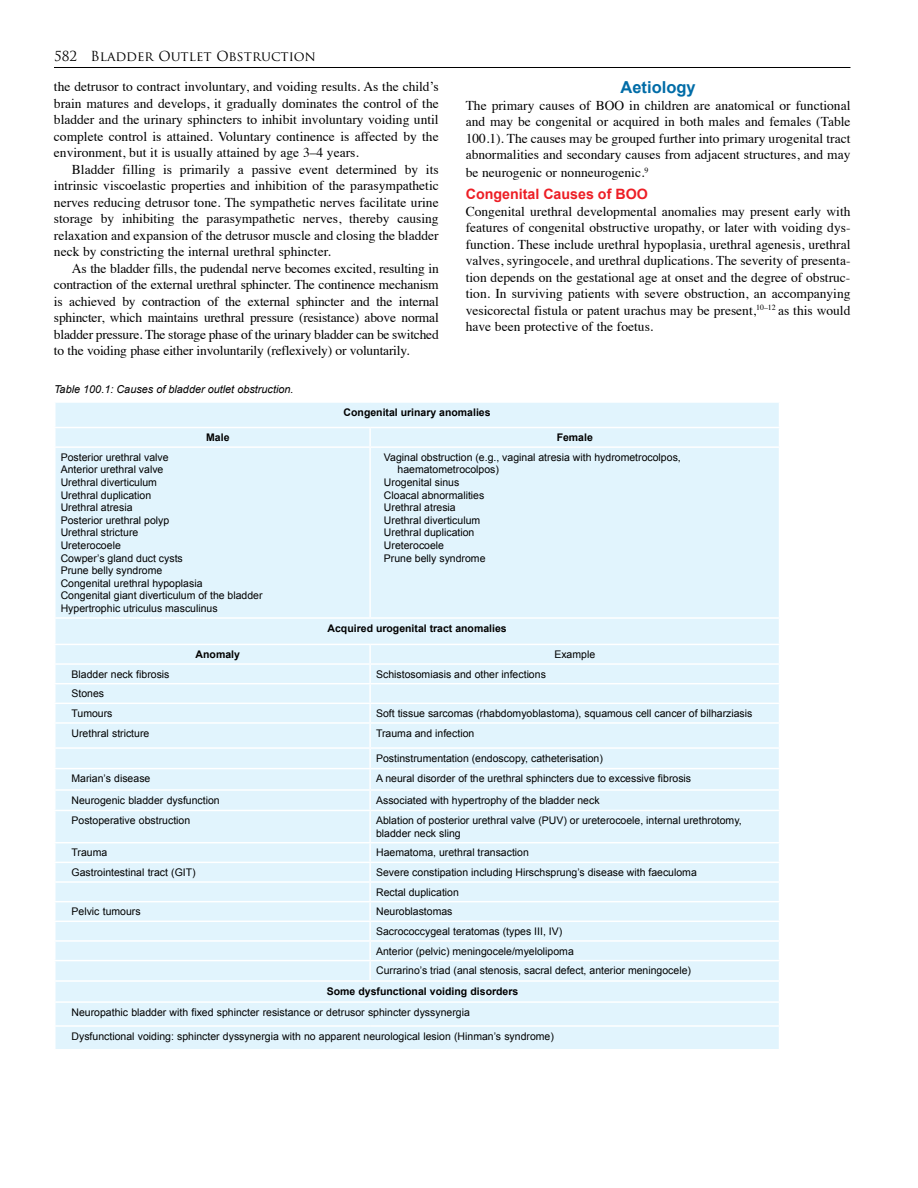
<style>
.page{position:relative;width:918px;height:1188px;background:#fff}
.page>*{position:absolute;margin:0;border:0;box-sizing:border-box;transform-origin:0 0}
.t1{font:700 16.5px "Arial";color:#006ca7}
.t2{font:700 14.25px "Arial";color:#ed1e25}
.t3{font:13.5px/16.5px "Times";color:#000;text-align:justify}
.t4{font:13.5px "Trajan Pro";color:#000}
.t5{font:italic 10.8px "Arial";color:#000}
.t6{font:10.5px/12.6px "Arial";color:#000}
.t7{font:700 10.5px "Arial";color:#000}
</style>
<div class="page">
<hr style="left:54px;top:67px;width:796px;height:1px;background:#000">
<div style="left:56px;top:403px;width:723px;height:646px;background:#e1f4fd"></div>
<hr style="left:54px;top:427px;width:316px;height:1px;background:#fff">
<svg style="left:55px;top:428px;width:1px;height:18px"></svg>
<hr style="left:370px;top:427px;width:410px;height:1px;background:#fff">
<svg style="left:369px;top:428px;width:2px;height:18px"></svg>
<hr style="left:54px;top:446px;width:316px;height:2px;background:#fff">
<hr style="left:370px;top:446px;width:410px;height:2px;background:#fff">
<hr style="left:369px;top:448px;width:2px;height:169px;background:#fff">
<hr style="left:54px;top:617px;width:316px;height:2px;background:#fff">
<hr style="left:370px;top:617px;width:410px;height:2px;background:#fff">
<hr style="left:54px;top:644px;width:316px;height:1px;background:#fff">
<hr style="left:370px;top:644px;width:410px;height:1px;background:#fff">
<hr style="left:54px;top:663px;width:316px;height:2px;background:#fff">
<hr style="left:370px;top:663px;width:410px;height:2px;background:#fff">
<hr style="left:54px;top:683px;width:316px;height:1px;background:#fff">
<hr style="left:370px;top:683px;width:410px;height:1px;background:#fff">
<hr style="left:54px;top:703px;width:316px;height:1px;background:#fff">
<svg style="left:55px;top:645px;width:1px;height:77px"></svg>
<hr style="left:370px;top:703px;width:410px;height:1px;background:#fff">
<svg style="left:369px;top:645px;width:2px;height:77px"></svg>
<hr style="left:54px;top:722px;width:316px;height:2px;background:#fff">
<hr style="left:370px;top:722px;width:410px;height:2px;background:#fff">
<hr style="left:369px;top:724px;width:2px;height:23px;background:#fff">
<hr style="left:54px;top:747px;width:316px;height:2px;background:#fff">
<svg style="left:55px;top:749px;width:1px;height:19px"></svg>
<hr style="left:370px;top:747px;width:410px;height:2px;background:#fff">
<svg style="left:369px;top:749px;width:2px;height:19px"></svg>
<hr style="left:54px;top:768px;width:316px;height:1px;background:#fff">
<hr style="left:370px;top:768px;width:410px;height:1px;background:#fff">
<hr style="left:369px;top:769px;width:2px;height:20px;background:#fff">
<hr style="left:54px;top:789px;width:316px;height:2px;background:#fff">
<svg style="left:55px;top:791px;width:1px;height:19px"></svg>
<hr style="left:370px;top:789px;width:410px;height:2px;background:#fff">
<svg style="left:369px;top:791px;width:2px;height:19px"></svg>
<hr style="left:54px;top:810px;width:316px;height:1px;background:#fff">
<hr style="left:370px;top:810px;width:410px;height:1px;background:#fff">
<hr style="left:369px;top:811px;width:2px;height:31px;background:#fff">
<hr style="left:54px;top:842px;width:316px;height:1px;background:#fff">
<hr style="left:370px;top:842px;width:410px;height:1px;background:#fff">
<hr style="left:54px;top:862px;width:316px;height:1px;background:#fff">
<hr style="left:370px;top:862px;width:410px;height:1px;background:#fff">
<hr style="left:54px;top:881px;width:316px;height:2px;background:#fff">
<hr style="left:370px;top:881px;width:410px;height:2px;background:#fff">
<hr style="left:54px;top:901px;width:316px;height:1px;background:#fff">
<hr style="left:370px;top:901px;width:410px;height:1px;background:#fff">
<hr style="left:54px;top:921px;width:316px;height:1px;background:#fff">
<hr style="left:370px;top:921px;width:410px;height:1px;background:#fff">
<hr style="left:54px;top:940px;width:316px;height:2px;background:#fff">
<hr style="left:370px;top:940px;width:410px;height:2px;background:#fff">
<hr style="left:54px;top:960px;width:316px;height:1px;background:#fff">
<hr style="left:370px;top:960px;width:410px;height:1px;background:#fff">
<svg style="left:369px;top:843px;width:2px;height:137px"></svg>
<hr style="left:54px;top:980px;width:316px;height:2px;background:#fff">
<svg style="left:55px;top:843px;width:1px;height:158px"></svg>
<hr style="left:370px;top:980px;width:410px;height:2px;background:#fff">
<hr style="left:54px;top:1001px;width:316px;height:2px;background:#fff">
<hr style="left:370px;top:1001px;width:410px;height:2px;background:#fff">
<hr style="left:54px;top:1025px;width:316px;height:2px;background:#fff">
<hr style="left:370px;top:1025px;width:410px;height:2px;background:#fff">
<p class="t4" style="left:54px;top:48px;width:263px">582 Bladder Outlet Obstruction</p>
<p class="t3" style="left:54px;top:77px;width:386px">the detrusor to contract involuntary, and voiding results. As the child’s brain matures and develops, it gradually dominates the control of the bladder and the urinary sphincters to inhibit involuntary voiding until complete control is attained. Voluntary continence is affected by the environment, but it is usually attained by age 3–4 years.</p>
<p class="t3" style="left:54px;top:160px;width:386px;text-indent:18px">Bladder filling is primarily a passive event determined by its intrinsic viscoelastic properties and inhibition of the parasympathetic nerves reducing detrusor tone. The sympathetic nerves facilitate urine storage by inhibiting the parasympathetic nerves, thereby causing relaxation and expansion of the detrusor muscle and closing the bladder neck by constricting the internal urethral sphincter.</p>
<p class="t3" style="left:54px;top:259px;width:386px;text-indent:18px">As the bladder fills, the pudendal nerve becomes excited, resulting in contraction of the external urethral sphincter. The continence mechanism is achieved by contraction of the external sphincter and the internal sphincter, which maintains urethral pressure (resistance) above normal bladder pressure. The storage phase of the urinary bladder can be switched to the voiding phase either involuntarily (reflexively) or voluntarily.</p>
<p class="t5" style="left:54px;top:382px;width:241px">Table 100.1: Causes of bladder outlet obstruction.</p>
<p class="t1" style="left:621px;top:76px;width:77px">Aetiology</p>
<p class="t3" style="left:466px;top:96px;width:386px">The primary causes of BOO in children are anatomical or functional and may be congenital or acquired in both males and females (Table 100.1). The causes may be grouped further into primary urogenital tract abnormalities and secondary causes from adjacent structures, and may</p>
<p class="t3" style="left:466px;top:163px;width:184px">be neurogenic or nonneurogenic.<sup>9</sup></p>
<p class="t2" style="left:466px;top:185px;width:184px">Congenital Causes of BOO</p>
<p class="t3" style="left:466px;top:202px;width:386px">Congenital urethral developmental anomalies may present early with features of congenital obstructive uropathy, or later with voiding dys&shy;function. These include urethral hypoplasia, urethral agenesis, urethral valves, syringocele, and urethral duplications. The severity of presenta&shy;tion depends on the gestational age at onset and the degree of obstruc&shy;tion. In surviving patients with severe obstruction, an accompanying vesicorectal fistula or patent urachus may be present,<sup>10–12</sup> as this would have been protective of the foetus.</p>
<p class="t7" style="left:344px;top:405px;width:149px">Congenital urinary anomalies</p>
<p class="t7" style="left:206px;top:431px;width:25px">Male</p>
<p class="t7" style="left:557px;top:431px;width:38px">Female</p>
<p class="t6" style="left:61px;top:451px;width:203px">Posterior urethral valve<br>Anterior urethral valve<br>Urethral diverticulum<br>Urethral duplication<br>Urethral atresia<br>Posterior urethral polyp<br>Urethral stricture<br>Ureterocoele<br>Cowper’s gland duct cysts<br>Prune belly syndrome<br>Congenital urethral hypoplasia<br>Congenital giant diverticulum of the bladder<br>Hypertrophic utriculus masculinus</p>
<p class="t6" style="left:384px;top:451px;width:298px">Vaginal obstruction (e.g., vaginal atresia with hydrometrocolpos,</p>
<p class="t6" style="left:397px;top:464px;width:103px">haematometrocolpos)</p>
<p class="t6" style="left:384px;top:476px;width:77px">Urogenital sinus</p>
<p class="t6" style="left:384px;top:489px;width:102px">Cloacal abnormalities</p>
<p class="t6" style="left:384px;top:501px;width:73px">Urethral atresia</p>
<p class="t6" style="left:384px;top:514px;width:98px">Urethral diverticulum</p>
<p class="t6" style="left:384px;top:527px;width:92px">Urethral duplication</p>
<p class="t6" style="left:384px;top:539px;width:62px">Ureterocoele</p>
<p class="t6" style="left:384px;top:552px;width:103px">Prune belly syndrome</p>
<p class="t7" style="left:328px;top:621px;width:181px">Acquired urogenital tract anomalies</p>
<p class="t7" style="left:196px;top:647px;width:46px">Anomaly</p>
<p class="t6" style="left:554px;top:648px;width:42px">Example</p>
<p class="t6" style="left:72px;top:668px;width:100px">Bladder neck fibrosis</p>
<p class="t6" style="left:376px;top:668px;width:171px">Schistosomiasis and other infections</p>
<p class="t6" style="left:72px;top:684px;width:43px;line-height:19.6px">Stones<br>Tumours</p>
<p class="t6" style="left:376px;top:707px;width:378px">Soft tissue sarcomas (rhabdomyoblastoma), squamous cell cancer of bilharziasis</p>
<p class="t6" style="left:72px;top:727px;width:79px">Urethral stricture</p>
<p class="t6" style="left:376px;top:727px;width:100px">Trauma and infection</p>
<p class="t6" style="left:376px;top:752px;width:228px">Postinstrumentation (endoscopy, catheterisation)</p>
<p class="t6" style="left:72px;top:772px;width:80px">Marian’s disease</p>
<p class="t6" style="left:376px;top:772px;width:317px">A neural disorder of the urethral sphincters due to excessive fibrosis</p>
<p class="t6" style="left:72px;top:794px;width:150px">Neurogenic bladder dysfunction</p>
<p class="t6" style="left:376px;top:794px;width:225px">Associated with hypertrophy of the bladder neck</p>
<p class="t6" style="left:72px;top:814px;width:120px">Postoperative obstruction</p>
<p class="t6" style="left:376px;top:814px;width:367px">Ablation of posterior urethral valve (PUV) or ureterocoele, internal urethrotomy, bladder neck sling</p>
<p class="t6" style="left:72px;top:846px;width:37px">Trauma</p>
<p class="t6" style="left:376px;top:846px;width:154px">Haematoma, urethral transaction</p>
<p class="t6" style="left:72px;top:866px;width:126px">Gastrointestinal tract (GIT)</p>
<p class="t6" style="left:376px;top:863px;width:322px;line-height:19.6px">Severe constipation including Hirschsprung’s disease with faeculoma<br>Rectal duplication</p>
<p class="t6" style="left:72px;top:905px;width:71px">Pelvic tumours</p>
<p class="t6" style="left:376px;top:902px;width:316px;line-height:19.6px">Neuroblastomas<br>Sacrococcygeal teratomas (types III, IV)<br>Anterior (pelvic) meningocele/myelolipoma<br>Currarino’s triad (anal stenosis, sacral defect, anterior meningocele)</p>
<p class="t7" style="left:327px;top:984px;width:193px">Some dysfunctional voiding disorders</p>
<p class="t6" style="left:72px;top:1006px;width:400px">Neuropathic bladder with fixed sphincter resistance or detrusor sphincter dyssynergia</p>
<p class="t6" style="left:72px;top:1030px;width:484px">Dysfunctional voiding: sphincter dyssynergia with no apparent neurological lesion (Hinman’s syndrome)</p>
</div>
